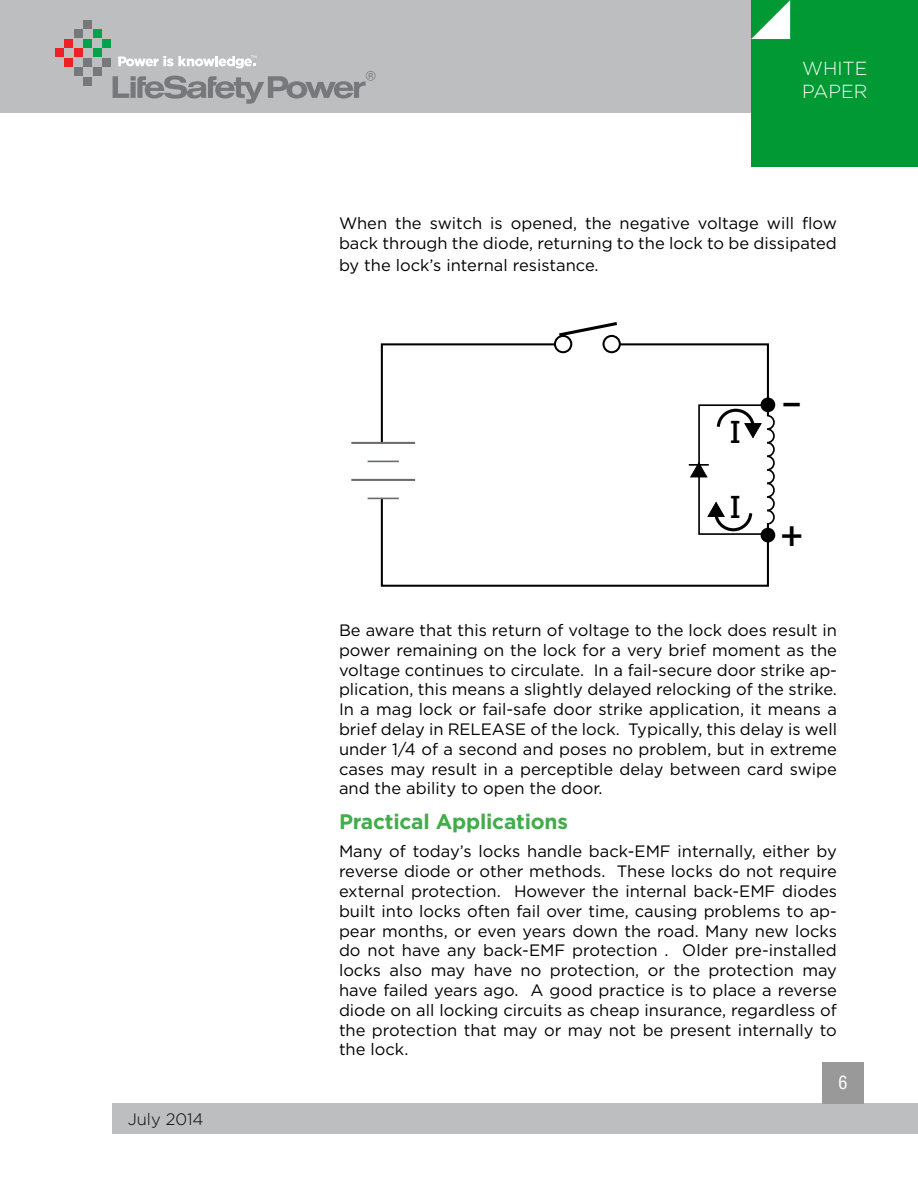
<style>
.page{position:relative;width:918px;height:1188px;background:#fff}
.page>*{position:absolute;margin:0;border:0;box-sizing:border-box;transform-origin:0 0}
.t1{font:700 37.05px "Myriad Pro";color:#000}
.t2{font:32.85px "Rockwell";color:#000}
.t3{font:700 21px "Gotham";letter-spacing:-.01em;color:#41ad49}
.t4{font:300 18.9px/22.6px "Gotham";color:#fff}
.t5{font:condensed 18px "Helvetica LT Std";color:#fff}
.t6{font:16.5px/19.8px "Gotham";color:#000}
.t7{font:300 16.5px "Gotham";color:#000}
</style>
<div class="page">
<div style="left:0;top:0;width:918px;height:112px;background:#bcbec0"></div>
<div style="left:55px;top:49px;width:8px;height:8px;background:#eb2227"></div>
<div style="left:65px;top:39px;width:8px;height:8px;background:#eb2227"></div>
<div style="left:74px;top:49px;width:8px;height:8px;background:#eb2227"></div>
<div style="left:65px;top:58px;width:8px;height:8px;background:#eb2227"></div>
<div style="left:74px;top:68px;width:8px;height:8px;background:#77787b"></div>
<div style="left:84px;top:58px;width:8px;height:8px;background:#77787b"></div>
<div style="left:93px;top:68px;width:8px;height:8px;background:#77787b"></div>
<div style="left:103px;top:58px;width:8px;height:8px;background:#77787b"></div>
<div style="left:74px;top:30px;width:8px;height:8px;background:#77787b"></div>
<div style="left:84px;top:20px;width:8px;height:8px;background:#77787b"></div>
<div style="left:84px;top:77px;width:8px;height:8px;background:#77787b"></div>
<div style="left:84px;top:39px;width:8px;height:8px;background:#06a14b"></div>
<div style="left:93px;top:30px;width:8px;height:8px;background:#06a14b"></div>
<div style="left:103px;top:39px;width:8px;height:8px;background:#06a14b"></div>
<div style="left:93px;top:49px;width:8px;height:8px;background:#06a14b"></div>
<svg style="left:113px;top:56px;width:263px;height:48px"></svg>
<div style="left:751px;top:0;width:167px;height:167px;background:#093"></div>
<svg style="left:751px;top:0;width:39px;height:39px"></svg>
<div style="left:112px;top:1104px;width:806px;height:30px;background:#bcbec0"></div>
<div style="left:822px;top:1063px;width:41px;height:41px;background:#999"></div>
<svg style="left:380px;top:343px;width:390px;height:244px"></svg>
<div style="left:602px;top:335px;width:19px;height:18px;border:2px solid #000;border-radius:50%"></div>
<svg style="left:380px;top:322px;width:240px;height:122px"></svg>
<div style="left:698px;top:404px;width:70px;height:131px;border:2px solid #000"></div>
<hr style="left:689px;top:464px;width:20px;height:2px;background:#000">
<hr style="left:368px;top:498px;width:31px;height:1px;background:#696a6d">
<hr style="left:351px;top:479px;width:64px;height:2px;background:#696a6d">
<hr style="left:368px;top:461px;width:31px;height:1px;background:#696a6d">
<hr style="left:351px;top:442px;width:64px;height:2px;background:#696a6d">
<div style="left:761px;top:398px;width:13px;height:13px;background:#000;border-radius:50%"></div>
<div style="left:761px;top:398px;width:14px;height:14px;border:2px solid #000;border-radius:50%"></div>
<div style="left:761px;top:529px;width:13px;height:13px;background:#000;border-radius:50%"></div>
<div style="left:761px;top:528px;width:14px;height:14px;border:2px solid #000;border-radius:50%"></div>
<svg style="left:690px;top:407px;width:85px;height:126px"></svg>
<p class="t7" style="left:128px;top:1108px;width:77px">July 2014</p>
<p class="t4" style="left:802px;top:57px;width:67px">WHITE<br>PAPER</p>
<p class="t6" style="left:339px;top:213px;width:500px">When the switch is opened, the negative voltage will flow back through the diode, returning to the lock to be dissipated</p>
<p class="t6" style="left:339px;top:255px;width:259px">by the lock’s internal resistance.</p>
<h2 class="t2" style="left:730px;top:413px;width:12px">I</h2>
<h2 class="t2" style="left:730px;top:488px;width:12px">I</h2>
<h1 class="t1" style="left:783px;top:377px;width:20px">–</h1>
<h1 class="t1" style="left:781px;top:509px;width:24px">+</h1>
<p class="t6" style="left:339px;top:620px;width:500px">Be aware that this return of voltage to the lock does result in power remaining on the lock for a very brief moment as the voltage continues to circulate. In a fail-secure door strike ap&shy;plication, this means a slightly delayed relocking of the strike.<br>In a mag lock or fail-safe door strike application, it means a brief delay in RELEASE of the lock. Typically, this delay is well under 1/4 of a second and poses no problem, but in extreme cases may result in a perceptible delay between card swipe and the ability to open the door.</p>
<p class="t3" style="left:339px;top:807px;width:230px">Practical Applications</p>
<p class="t6" style="left:339px;top:841px;width:500px;text-align:justify">Many of today’s locks handle back-EMF internally, either by reverse diode or other methods. These locks do not require external protection. However the internal back-EMF diodes built into locks often fail over time, causing problems to ap&shy;pear months, or even years down the road. Many new locks do not have any back-EMF protection . Older pre-installed locks also may have no protection, or the protection may have failed years ago. A good practice is to place a reverse diode on all locking circuits as cheap insurance, regardless of the protection that may or may not be present internally to the lock.</p>
<p class="t5" style="left:838px;top:1071px;width:10px">6</p>
</div>
